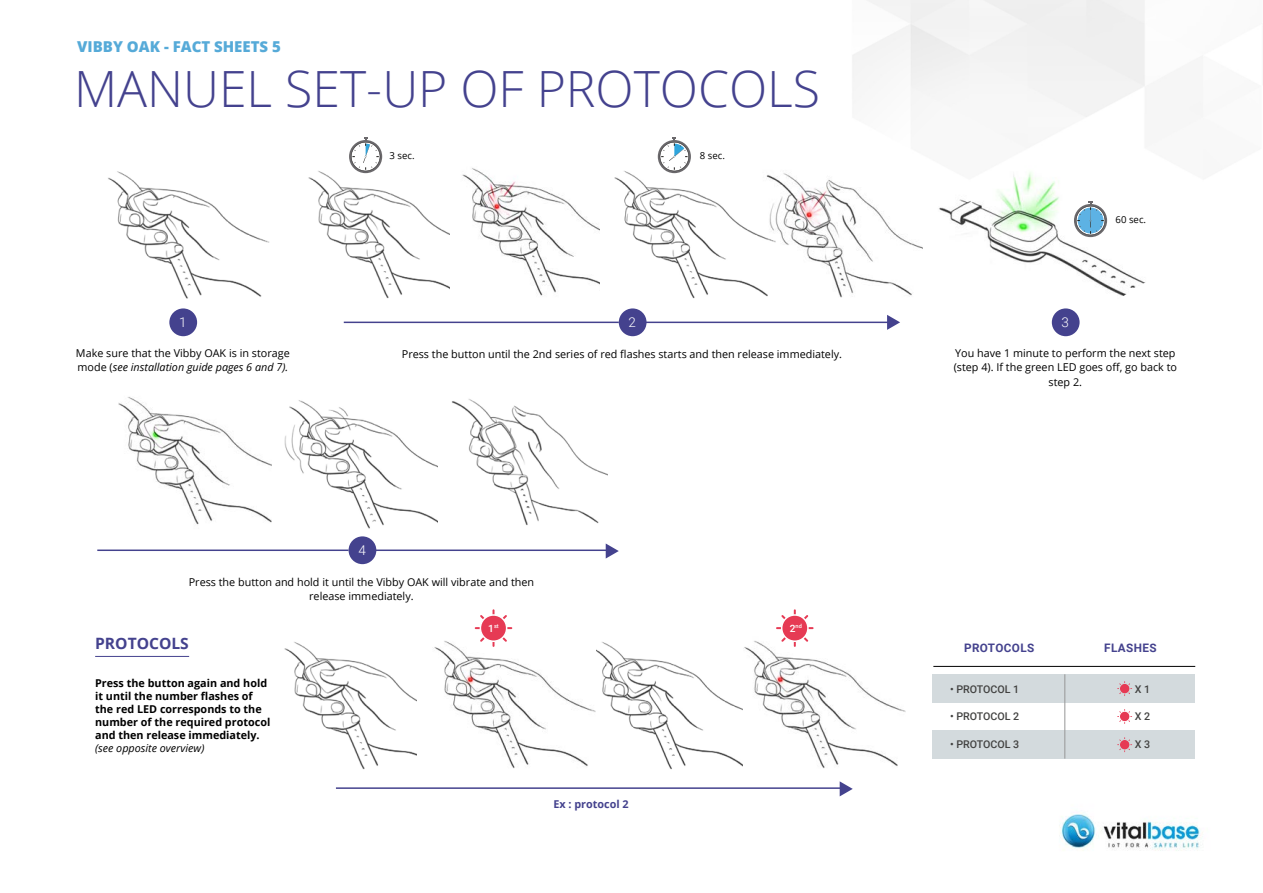
<style>
.page{position:relative;width:1263px;height:893px;background:#fff}
.page>*{position:absolute;margin:0;border:0;box-sizing:border-box;transform-origin:0 0}
.t1{font:300 49.95px "Open Sans";color:#44428e}
.t2{font:700 15.6px "Open Sans";color:#44428e}
.t3{font:800 15px "Open Sans";color:#56aad8}
.t4{font:300 13.5px "Roboto";color:#fff}
.t5{font:700 11.7px "Roboto";letter-spacing:.035em;color:#44428e}
.t6{font:10.8px/14.4px "Open Sans";color:#000;text-align:center}
.t7{font:700 10.8px/12.9px "Open Sans";color:#000}
.t8{font:italic 10.8px "Open Sans";color:#000}
.t9{font:700 10.8px "Open Sans";color:#44428e}
.t10{font:500 10.65px "Roboto";color:#424241}
.t11{font:9.6px "Open Sans";color:#000}
.t12{font:500 5.7px "Roboto";color:#fff}
.s1{font-style:italic}
.s2{font-size:10.05px}
</style>
<div class="page">
<img style="left:1060px;top:814px;width:143px;height:37px">
<img style="left:699px;top:0;width:502px;height:337px">
<img style="left:108px;top:171px;width:161px;height:128px">
<hr style="left:646px;top:322px;width:248px;height:1px;background:#44428e">
<svg style="left:887px;top:315px;width:13px;height:15px"></svg>
<div style="left:169px;top:308px;width:28px;height:28px;background:#44428e;border-radius:50%"></div>
<div style="left:619px;top:308px;width:27px;height:28px;background:#44428e;border-radius:50%"></div>
<img style="left:934px;top:156px;width:225px;height:159px">
<hr style="left:344px;top:322px;width:275px;height:1px;background:#44428e">
<div style="left:1052px;top:308px;width:27px;height:28px;background:#44428e;border-radius:50%"></div>
<img style="left:308px;top:171px;width:142px;height:128px">
<img style="left:462px;top:168px;width:138px;height:128px">
<img style="left:614px;top:166px;width:139px;height:138px">
<img style="left:753px;top:166px;width:169px;height:138px">
<svg style="left:349px;top:140px;width:33px;height:33px"></svg>
<svg style="left:351px;top:137px;width:29px;height:34px"></svg>
<svg style="left:658px;top:140px;width:33px;height:33px"></svg>
<svg style="left:660px;top:137px;width:29px;height:34px"></svg>
<div style="left:349px;top:536px;width:27px;height:28px;background:#44428e;border-radius:50%"></div>
<hr style="left:97px;top:549px;width:252px;height:2px;background:#44428e">
<img style="left:118px;top:397px;width:154px;height:128px">
<svg style="left:606px;top:543px;width:13px;height:16px"></svg>
<hr style="left:95px;top:656px;width:94px;height:1px;background:#44428e">
<div style="left:1074px;top:204px;width:33px;height:33px;background:#6b696c;border-radius:50%"></div>
<svg style="left:1076px;top:201px;width:29px;height:34px"></svg>
<hr style="left:372px;top:549px;width:241px;height:2px;background:#44428e">
<img style="left:284px;top:400px;width:154px;height:129px">
<img style="left:452px;top:399px;width:156px;height:126px">
<div style="left:932px;top:674px;width:263px;height:29px;background:#d3dadd"></div>
<div style="left:932px;top:730px;width:263px;height:29px;background:#d3dadd"></div>
<hr style="left:933px;top:666px;width:262px;height:1px;background:#000">
<hr style="left:1064px;top:674px;width:1px;height:85px;background:#969696">
<svg style="left:1117px;top:681px;width:15px;height:15px"></svg>
<div style="left:1119px;top:683px;width:11px;height:11px;background:#e63a54;border-radius:50%"></div>
<div style="left:1119px;top:683px;width:11px;height:11px;border:1px solid #d2dbdc;border-radius:50%"></div>
<svg style="left:1117px;top:709px;width:15px;height:15px"></svg>
<div style="left:1119px;top:711px;width:11px;height:11px;background:#e63a54;border-radius:50%"></div>
<div style="left:1119px;top:711px;width:11px;height:11px;border:1px solid #fff;border-radius:50%"></div>
<svg style="left:1117px;top:737px;width:15px;height:15px"></svg>
<div style="left:1119px;top:739px;width:11px;height:11px;background:#e63a54;border-radius:50%"></div>
<div style="left:1119px;top:739px;width:11px;height:11px;border:1px solid #d2dbdc;border-radius:50%"></div>
<img style="left:284px;top:642px;width:133px;height:128px">
<img style="left:595px;top:642px;width:148px;height:128px">
<img style="left:434px;top:641px;width:161px;height:128px">
<svg style="left:840px;top:781px;width:13px;height:15px"></svg>
<hr style="left:336px;top:787px;width:512px;height:2px;background:#44428e">
<img style="left:744px;top:640px;width:161px;height:128px">
<svg style="left:794px;top:609px;width:19px;height:20px"></svg>
<svg style="left:781px;top:637px;width:7px;height:5px"></svg>
<svg style="left:794px;top:637px;width:14px;height:10px"></svg>
<svg style="left:776px;top:615px;width:10px;height:14px"></svg>
<div style="left:782px;top:615px;width:26px;height:26px;background:#e63a54;border-radius:50%"></div>
<div style="left:781px;top:614px;width:28px;height:28px;border:2px solid #fff;border-radius:50%"></div>
<svg style="left:502px;top:615px;width:10px;height:14px"></svg>
<svg style="left:480px;top:637px;width:14px;height:10px"></svg>
<svg style="left:500px;top:637px;width:7px;height:5px"></svg>
<svg style="left:475px;top:609px;width:19px;height:20px"></svg>
<div style="left:480px;top:615px;width:27px;height:26px;background:#e63a54;border-radius:50%"></div>
<div style="left:480px;top:614px;width:27px;height:28px;border:2px solid #fff;border-radius:50%"></div>
<h3 class="t3" style="left:77px;top:35px;width:205px">VIBBY OAK - FACT SHEETS 5</h3>
<h1 class="t1" style="left:74px;top:55px;width:748px">MANUEL SET-UP OF PROTOCOLS</h1>
<p class="t11" style="left:390px;top:149px;width:27px">3 sec.</p>
<p class="t11" style="left:700px;top:149px;width:27px">8 sec.</p>
<p class="t4" style="left:179px;top:313px;width:9px">1</p>
<p class="t4" style="left:629px;top:313px;width:9px">2</p>
<p class="t6" style="left:76px;top:345px;width:215px;text-align:left">Make sure that the Vibby OAK is in storage mode (<span class="s1">see installation guide pages 6 and 7).</span></p>
<p class="t6" style="left:402px;top:346px;width:442px">Press the button until the 2nd series of red flashes starts and then release immediately.</p>
<p class="t4" style="left:358px;top:541px;width:9px">4</p>
<p class="t6" style="left:189px;top:574px;width:347px">Press the button and hold it until the Vibby OAK will vibrate and then release immediately.</p>
<h2 class="t2" style="left:95px;top:632px;width:95px">PROTOCOLS</h2>
<p class="t7" style="left:95px;top:676px;width:177px">Press the button again and hold it until the number flashes of the red LED corresponds to the number of the required protocol and then release immediately.</p>
<p class="t8" style="left:95px;top:741px;width:111px">(see opposite overview)</p>
<p class="t12" style="left:488px;top:621px;width:12px"><span class="s2">1</span>st</p>
<p class="t9" style="left:553px;top:797px;width:77px">Ex : protocol 2</p>
<p class="t12" style="left:790px;top:621px;width:14px"><span class="s2">2</span>nd</p>
<p class="t4" style="left:1062px;top:313px;width:9px">3</p>
<p class="t11" style="left:1115px;top:213px;width:32px">60 sec.</p>
<p class="t6" style="left:954px;top:345px;width:225px">You have 1 minute to perform the next step (step 4). If the green LED goes off, go back to step 2.</p>
<p class="t5" style="left:964px;top:640px;width:72px">PROTOCOLS</p>
<p class="t5" style="left:1104px;top:640px;width:54px">FLASHES</p>
<p class="t10" style="left:950px;top:681px;width:71px">• PROTOCOL 1</p>
<p class="t10" style="left:950px;top:709px;width:71px">• PROTOCOL 2</p>
<p class="t10" style="left:950px;top:737px;width:71px">• PROTOCOL 3</p>
<p class="t10" style="left:1135px;top:681px;width:17px">X 1</p>
<p class="t10" style="left:1135px;top:709px;width:17px">X 2</p>
<p class="t10" style="left:1135px;top:737px;width:17px">X 3</p>
</div>
